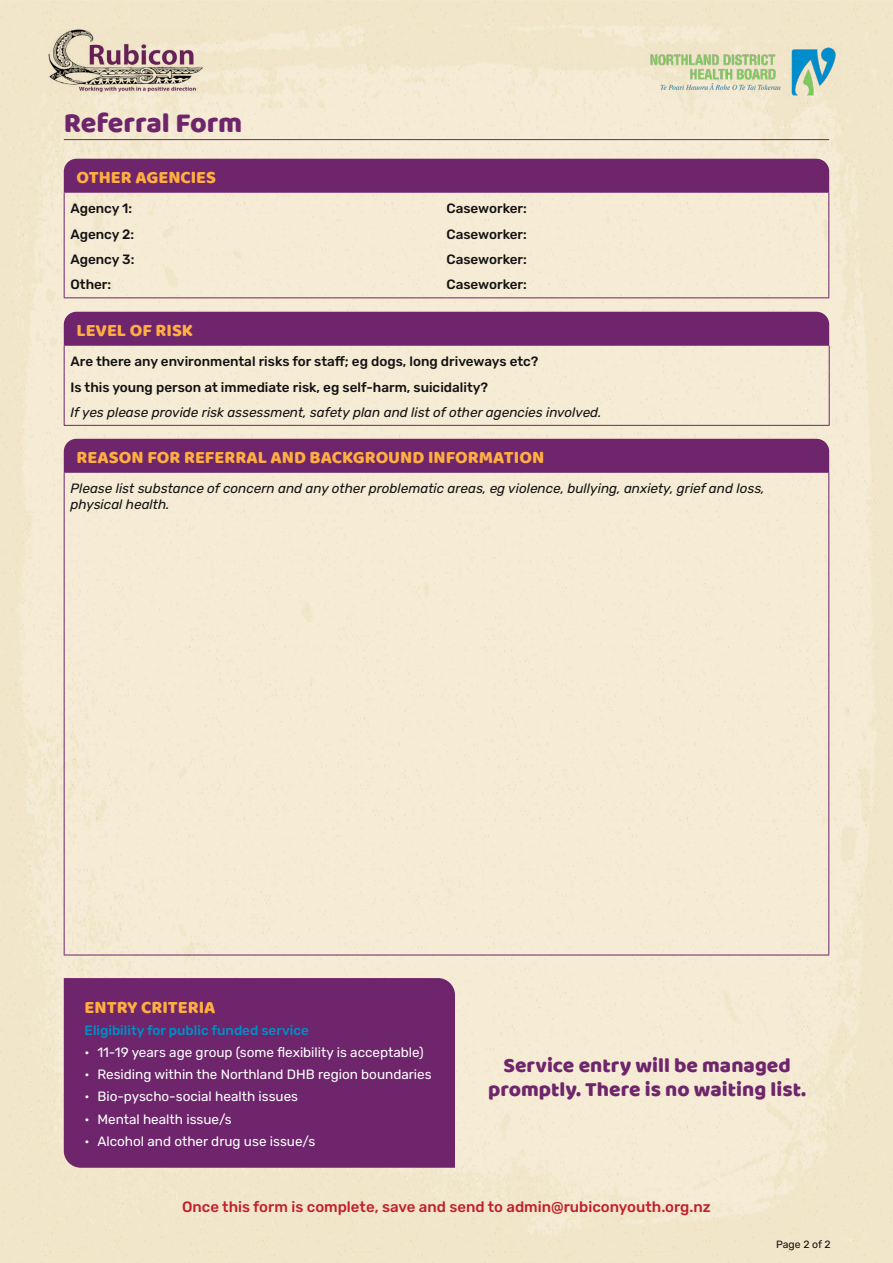
<style>
.page{position:relative;width:893px;height:1263px;background:#fff}
.page>*{position:absolute;margin:0;border:0;box-sizing:border-box;transform-origin:0 0}
.t1{font:28.5px "Baloo Bhai";letter-spacing:-.01em;color:#6e256b}
.t2{font:21px/24px "Baloo Bhai";color:#6e256b;text-align:center}
.t3{font:18px "Baloo Bhai";color:#ffae41}
.t4{font:500 15px "Rubik";color:#c21f2c}
.t5{font:500 13.5px/25.5px "Rubik";color:#121212}
.t6{font:italic 13.5px/16.2px "Rubik";color:#121212}
.t7{font:13.5px "Rubik";color:#fff}
.t8{font:500 13.5px "Rubik";color:#008ec5}
.t9{font:10.5px "Rubik";letter-spacing:-.005em;color:#121212}
</style>
<div class="page">
<img style="left:0;top:0;width:893px;height:1263px">
<img style="left:644px;top:43px;width:198px;height:57px">
<img style="left:46px;top:26px;width:159px;height:68px">
<hr style="left:64px;top:139px;width:765px;height:1px;background:#6e256b">
<hr style="left:64px;top:297px;width:382px;height:1px;background:#6e256b">
<svg style="left:64px;top:159px;width:765px;height:138px;background:#d4baba"></svg>
<hr style="left:446px;top:297px;width:383px;height:1px;background:#6e256b">
<svg style="left:64px;top:312px;width:766px;height:113px;background:#ccafb4"></svg>
<hr style="left:64px;top:425px;width:766px;height:1px;background:#6e256b">
<div style="left:64px;top:439px;width:765px;height:34px;background:#6e256b"></div>
<hr style="left:64px;top:473px;width:1px;height:482px;background:#6e256b">
<hr style="left:828px;top:473px;width:1px;height:482px;background:#6e256b">
<hr style="left:64px;top:955px;width:765px;height:1px;background:#6e256b">
<div style="left:64px;top:978px;width:391px;height:190px;background:#6e256b"></div>
<h1 class="t1" style="left:64px;top:106px;width:180px">Referral Form</h1>
<h3 class="t3" style="left:77px;top:166px;width:141px">OTHER AGENCIES</h3>
<p class="t5" style="left:71px;top:196px;width:63px">Agency 1:</p>
<p class="t5" style="left:446px;top:196px;width:82px">Caseworker:</p>
<p class="t5" style="left:71px;top:222px;width:65px">Agency 2:</p>
<p class="t5" style="left:446px;top:222px;width:82px">Caseworker:</p>
<p class="t5" style="left:71px;top:247px;width:65px">Agency 3:</p>
<p class="t5" style="left:446px;top:247px;width:82px">Caseworker:</p>
<p class="t5" style="left:71px;top:272px;width:42px">Other:</p>
<p class="t5" style="left:446px;top:272px;width:82px">Caseworker:</p>
<h3 class="t3" style="left:77px;top:319px;width:118px">LEVEL OF RISK</h3>
<p class="t5" style="left:71px;top:349px;width:469px">Are there any environmental risks for staff; eg dogs, long driveways etc?<br>Is this young person at immediate risk, eg self-harm, suicidality?</p>
<p class="t6" style="left:71px;top:404px;width:533px">If yes please provide risk assessment, safety plan and list of other agencies involved.</p>
<h3 class="t3" style="left:77px;top:446px;width:469px">REASON FOR REFERRAL AND BACKGROUND INFORMATION</h3>
<p class="t6" style="left:71px;top:480px;width:696px">Please list substance of concern and any other problematic areas, eg violence, bullying, anxiety, grief and loss, physical health.</p>
<h3 class="t3" style="left:85px;top:996px;width:132px">ENTRY CRITERIA</h3>
<p class="t8" style="left:85px;top:1022px;width:226px">Eligibility for public funded service</p>
<p class="t7" style="left:85px;top:1045px;width:341px">• 11-19 years age group (some flexibility is acceptable)</p>
<p class="t7" style="left:85px;top:1067px;width:349px">• Residing within the Northland DHB region boundaries</p>
<p class="t7" style="left:85px;top:1089px;width:215px">• Bio-pyscho-social health issues</p>
<p class="t7" style="left:85px;top:1111px;width:149px">• Mental health issue/s</p>
<p class="t7" style="left:85px;top:1133px;width:232px">• Alcohol and other drug use issue/s</p>
<h2 class="t2" style="left:488px;top:1053px;width:319px">Service entry will be managed promptly. There is no waiting list.</h2>
<p class="t4" style="left:182px;top:1198px;width:530px">Once this form is complete, save and send to admin@rubiconyouth.org.nz</p>
<p class="t9" style="left:776px;top:1238px;width:56px">Page 2 of 2</p>
</div>
